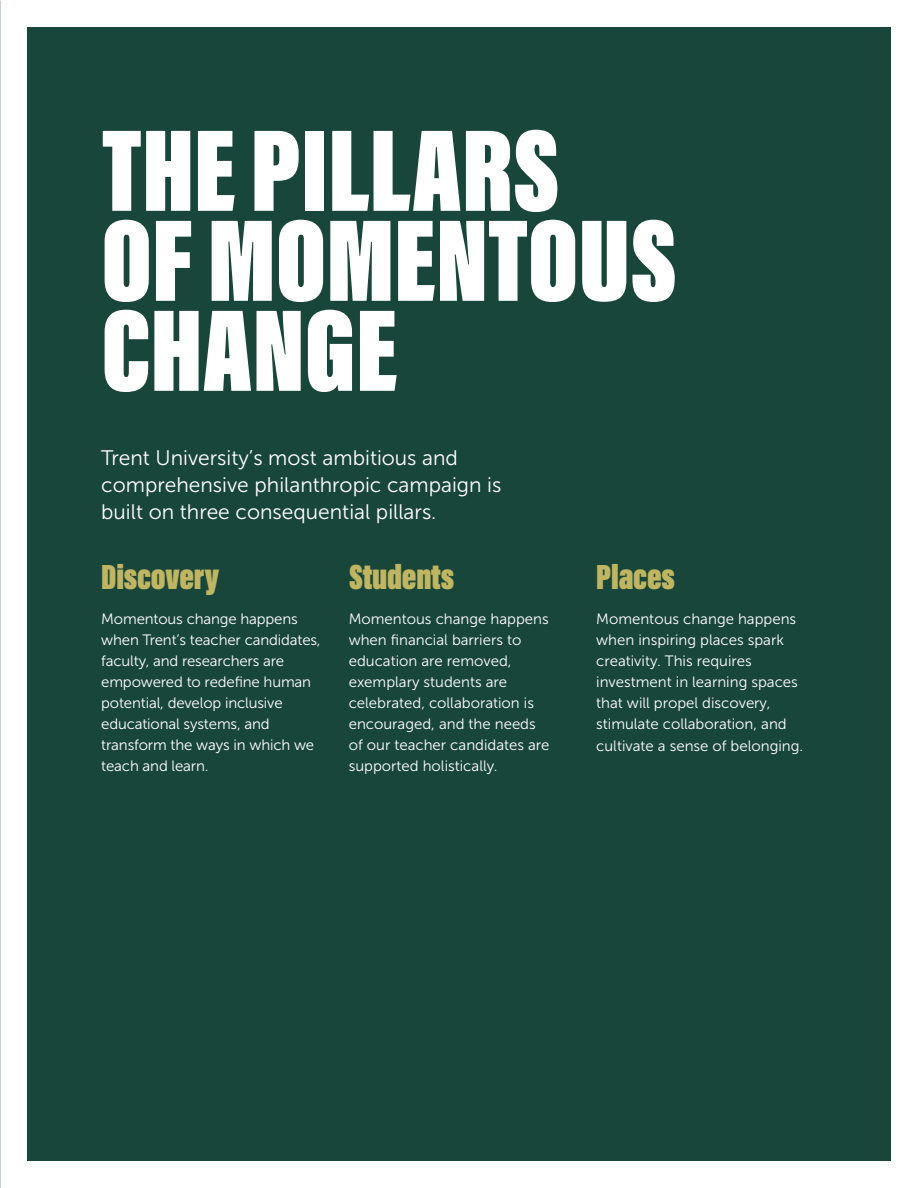
<style>
.page{position:relative;width:918px;height:1188px;background:#fff}
.page>*{position:absolute;margin:0;border:0;box-sizing:border-box;transform-origin:0 0}
.t1{font:120px/90px "Acumin Variable Concept";color:#fff}
.t2{font:36px "Acumin Variable Concept";letter-spacing:-.01em;color:#c0b561}
.t3{font:21px/27px "Museo Sans 300";color:#fff}
.t4{font:15px/21px "Museo Sans 300";color:#fff}
</style>
<div class="page">
<div style="left:27px;top:27px;width:864px;height:1134px;background:#19463b"></div>
<p class="t1" style="left:101px;top:119px;width:577px">THE PILLARS<br>OF MOMENTOUS<br>CHANGE</p>
<p class="t3" style="left:101px;top:445px;width:402px">Trent University’s most ambitious and comprehensive philanthropic campaign is built on three consequential pillars.</p>
<p class="t2" style="left:101px;top:552px;width:119px">Discovery</p>
<p class="t4" style="left:101px;top:608px;width:221px">Momentous change happens when Trent’s teacher candidates, faculty, and researchers are empowered to redefine human potential, develop inclusive educational systems, and transform the ways in which we teach and learn.</p>
<p class="t2" style="left:349px;top:552px;width:107px">Students</p>
<p class="t4" style="left:349px;top:608px;width:202px">Momentous change happens when financial barriers to education are removed, exemplary students are celebrated, collaboration is encouraged, and the needs of our teacher candidates are supported holistically.</p>
<p class="t2" style="left:596px;top:552px;width:80px">Places</p>
<p class="t4" style="left:596px;top:608px;width:203px">Momentous change happens when inspiring places spark creativity. This requires investment in learning spaces that will propel discovery, stimulate collaboration, and</p>
<p class="t4" style="left:596px;top:736px;width:209px">cultivate a sense of belonging.</p>
</div>
